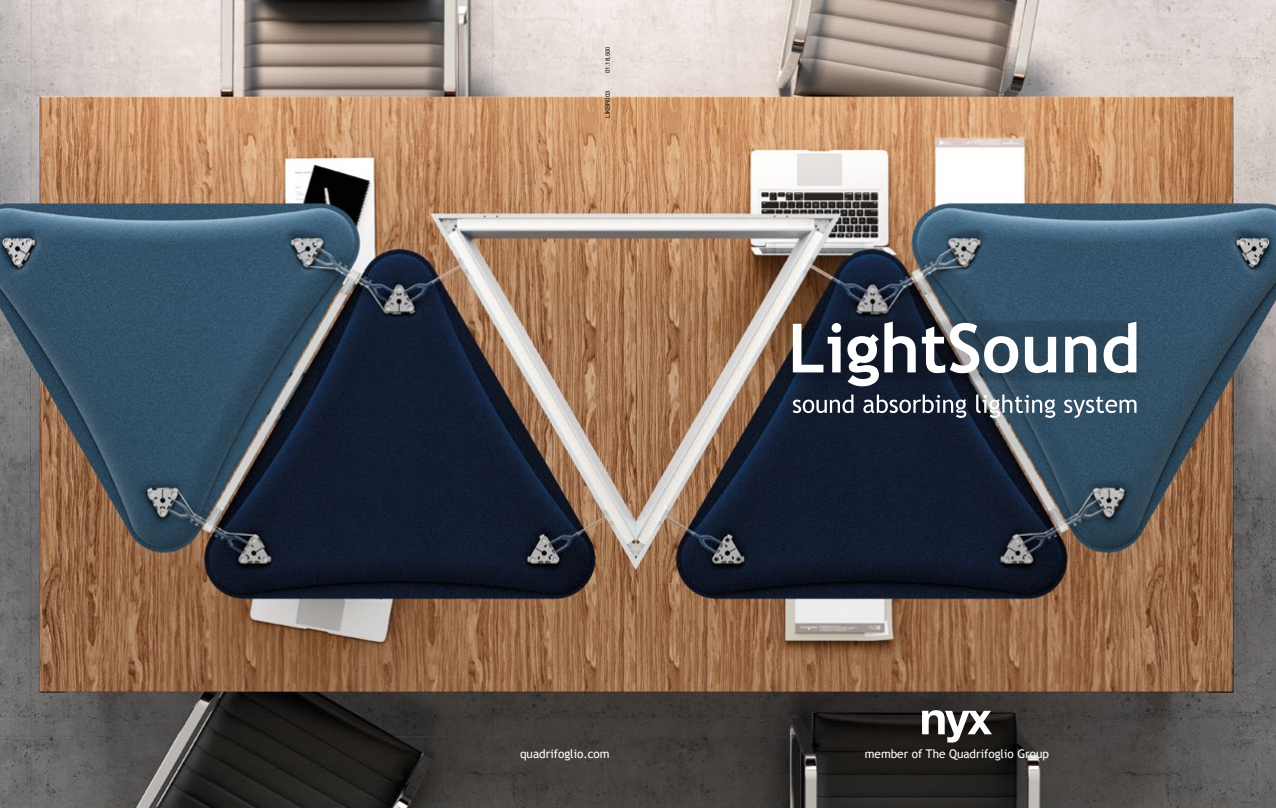
<style>
.page{position:relative;width:1276px;height:808px;background:#fff}
.page>*{position:absolute;margin:0;border:0;box-sizing:border-box;transform-origin:0 0}
.t1{font:700 68px "Trebuchet MS";color:#fff}
.t2{font:12px "Trebuchet MS";color:#fff}
.t3{font:6px "Helvetica Neue LT Std";color:#000}
</style>
<div class="page">
<img style="left:0;top:0;width:1276px;height:808px">
<svg style="left:850px;top:697px;width:217px;height:84px;background:#2a2724"></svg>
<svg style="left:787px;top:320px;width:352px;height:61px;background:#243343"></svg>
<svg style="left:922px;top:710px;width:70px;height:32px"></svg>
<svg style="left:793px;top:394px;width:343px;height:24px;background:#566372"></svg>
<p class="t3" style="left:604px;top:73px;width:28px;rotate:-90deg">01.18.500</p>
<p class="t3" style="left:604px;top:118px;width:29px;rotate:-90deg">LIKBR003</p>
<h1 class="t1" style="left:788px;top:306px;width:354px">LightSound</h1>
<p class="t2" style="left:520px;top:747px;width:91px">quadrifoglio.com</p>
<p class="t2" style="left:865px;top:747px;width:186px">member of The Quadrifoglio Group</p>
</div>
